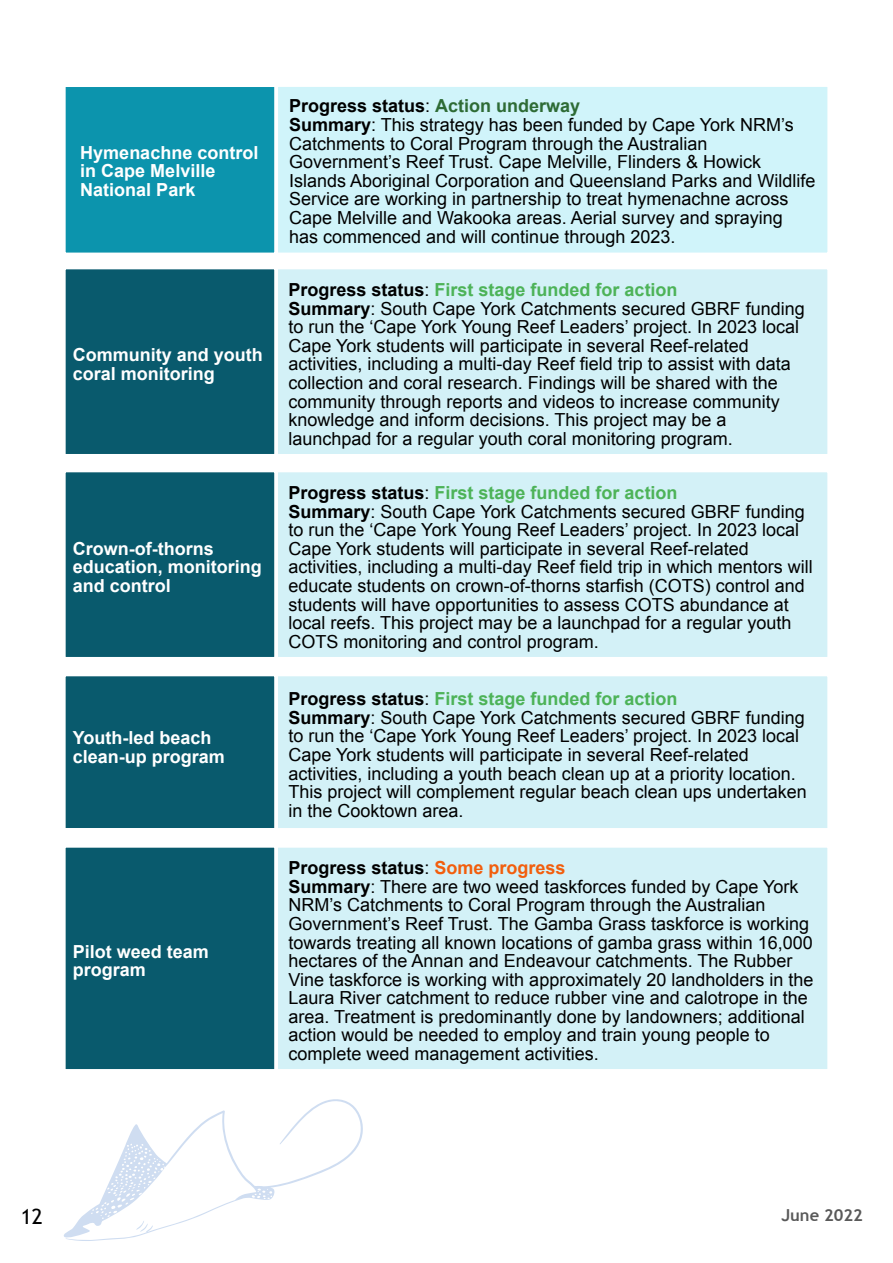
<style>
.page{position:relative;width:893px;height:1263px;background:#fff}
.page>*{position:absolute;margin:0;border:0;box-sizing:border-box;transform-origin:0 0}
.t1{font:21px "Trebuchet MS";color:#000}
.t2{font:18px/18.6px "Arial";color:#000}
.t3{font:700 18px/18.6px "Arial";color:#fff}
.t4{font:700 16.5px "Trebuchet MS";color:#595959}
.s1{font-weight:700}
.s2{font-weight:700;color:#2e6b35}
.s3{font-weight:700;color:#4db358}
.s4{font-weight:700;color:#f25e0d}
</style>
<div class="page">
<svg style="left:64px;top:1099px;width:299px;height:142px"></svg>
<div style="left:274px;top:83px;width:557px;height:173px;background:#d0f4fa;border:4px solid #fff"></div>
<div style="left:62px;top:83px;width:216px;height:173px;background:#0c94ad;border:4px solid #fff"></div>
<div style="left:274px;top:266px;width:557px;height:192px;background:#d3f1f7;border:4px solid #fff"></div>
<div style="left:62px;top:266px;width:216px;height:192px;background:#095a6d;border:4px solid #fff"></div>
<div style="left:274px;top:469px;width:557px;height:192px;background:#d3f1f7;border:4px solid #fff"></div>
<div style="left:62px;top:469px;width:216px;height:192px;background:#095a6d;border:4px solid #fff"></div>
<div style="left:274px;top:672px;width:557px;height:160px;background:#d3f1f7;border:4px solid #fff"></div>
<div style="left:62px;top:672px;width:216px;height:160px;background:#095a6d;border:4px solid #fff"></div>
<div style="left:274px;top:844px;width:557px;height:229px;background:#d3f1f7;border:4px solid #fff"></div>
<div style="left:62px;top:844px;width:216px;height:229px;background:#095a6d;border:4px solid #fff"></div>
<p class="t3" style="left:80px;top:145px;width:180px">Hymenachne control in Cape Melville<br>National Park</p>
<p class="t3" style="left:73px;top:347px;width:191px">Community and youth coral monitoring</p>
<p class="t3" style="left:73px;top:541px;width:190px">Crown-of-thorns education, monitoring and control</p>
<p class="t3" style="left:73px;top:730px;width:154px">Youth-led beach clean-up program</p>
<p class="t3" style="left:73px;top:944px;width:138px">Pilot weed team program</p>
<p class="t2" style="left:289px;top:98px;width:528px"><span class="s1">Progress status</span>: <span class="s2">Action underway<br></span><span class="s1">Summary</span>: This strategy has been funded by Cape York NRM’s Catchments to Coral Program through the Australian Government’s Reef Trust. Cape Melville, Flinders &amp; Howick Islands Aboriginal Corporation and Queensland Parks and Wildlife Service are working in partnership to treat hymenachne across Cape Melville and Wakooka areas. Aerial survey and spraying has commenced and will continue through 2023.</p>
<p class="t2" style="left:289px;top:282px;width:518px"><span class="s1">Progress status</span>: <span class="s3">First stage funded for action<br></span><span class="s1">Summary</span>: South Cape York Catchments secured GBRF funding to run the ‘Cape York Young Reef Leaders’ project. In 2023 local Cape York students will participate in several Reef-related activities, including a multi-day Reef field trip to assist with data collection and coral research. Findings will be shared with the community through reports and videos to increase community knowledge and inform decisions. This project may be a launchpad for a regular youth coral monitoring program.</p>
<p class="t2" style="left:289px;top:485px;width:526px"><span class="s1">Progress status</span>: <span class="s3">First stage funded for action<br></span><span class="s1">Summary</span>: South Cape York Catchments secured GBRF funding to run the ‘Cape York Young Reef Leaders’ project. In 2023 local Cape York students will participate in several Reef-related activities, including a multi-day Reef field trip in which mentors will educate students on crown-of-thorns starfish (COTS) control and students will have opportunities to assess COTS abundance at local reefs. This project may be a launchpad for a regular youth COTS monitoring and control program.</p>
<p class="t2" style="left:288px;top:691px;width:520px"><span class="s1">Progress status</span>: <span class="s3">First stage funded for action<br></span><span class="s1">Summary</span>: South Cape York Catchments secured GBRF funding to run the ‘Cape York Young Reef Leaders’ project. In 2023 local Cape York students will participate in several Reef-related activities, including a youth beach clean up at a priority location.<br>This project will complement regular beach clean ups undertaken in the Cooktown area.</p>
<p class="t2" style="left:288px;top:860px;width:526px"><span class="s1">Progress status</span>: <span class="s4">Some progress<br></span><span class="s1">Summary</span>: There are two weed taskforces funded by Cape York NRM’s Catchments to Coral Program through the Australian Government’s Reef Trust. The Gamba Grass taskforce is working towards treating all known locations of gamba grass within 16,000 hectares of the Annan and Endeavour catchments. The Rubber Vine taskforce is working with approximately 20 landholders in the Laura River catchment to reduce rubber vine and calotrope in the area. Treatment is predominantly done by landowners; additional action would be needed to employ and train young people to complete weed management activities.</p>
<p class="t1" style="left:21px;top:1208px;width:24px">12</p>
<p class="t4" style="left:781px;top:1208px;width:83px">June 2022</p>
</div>
